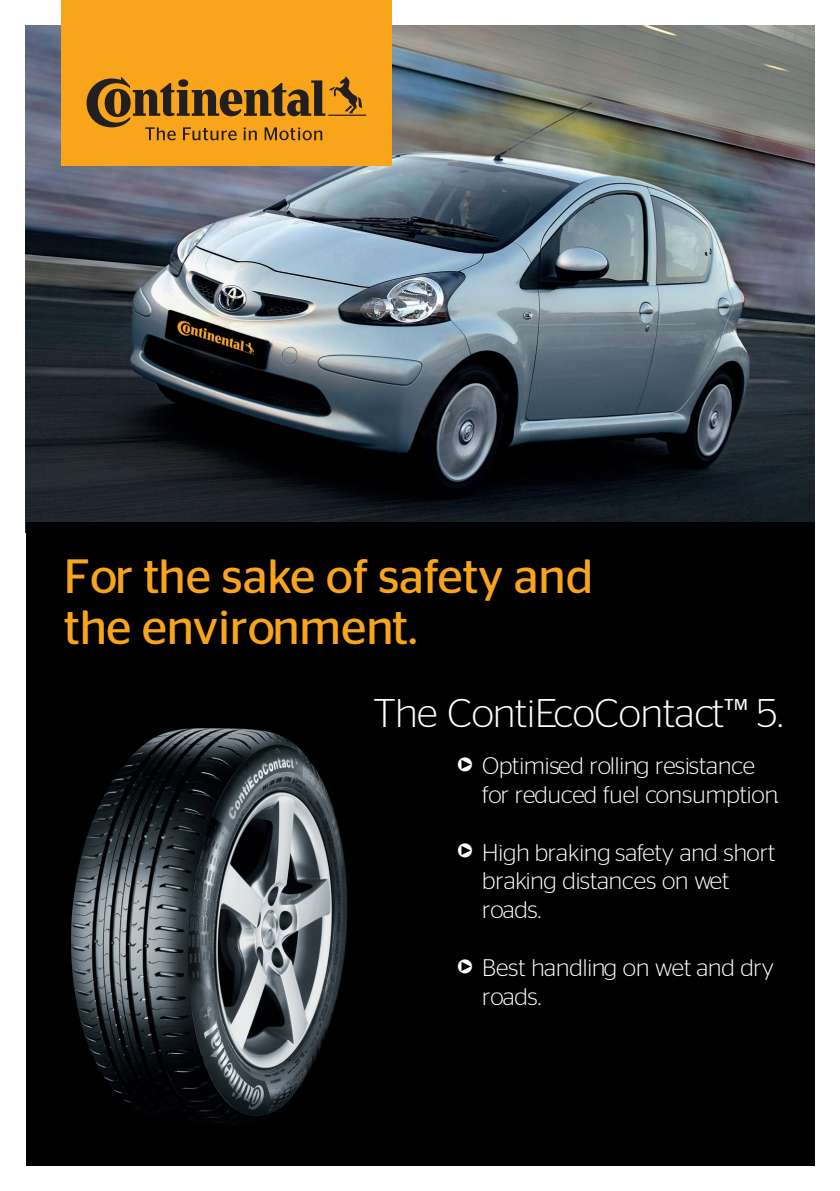
<style>
.page{position:relative;width:840px;height:1191px;background:#fff}
.page>*{position:absolute;margin:0;border:0;box-sizing:border-box;transform-origin:0 0}
.t1{font:48px/50.4px "Continental Stag Sans";color:#f9a51b}
.t2{font:300 40px "Continental Stag Sans";color:#fff}
.t3{font:300 24px/28.8px "Continental Stag Sans";color:#fff}
</style>
<div class="page">
<img style="left:26px;top:25px;width:788px;height:497px">
<div style="left:61px;top:0;width:330px;height:166px;background:#f9a51b"></div>
<svg style="left:86px;top:77px;width:280px;height:63px"></svg>
<div style="left:26px;top:522px;width:788px;height:643px;background:#000"></div>
<img style="left:71px;top:728px;width:277px;height:397px">
<svg style="left:191px;top:336px;width:55px;height:25px"></svg>
<h1 class="t1" style="left:64px;top:551px;width:530px">For the sake of safety and the environment.</h1>
<h2 class="t2" style="left:373px;top:690px;width:411px">The ContiEcoContact™ 5.</h2>
<p class="t3" style="left:482px;top:751px;width:298px">Optimised rolling resistance for reduced fuel consumption.</p>
<p class="t3" style="left:482px;top:837px;width:294px">High braking safety and short braking distances on wet roads.</p>
<p class="t3" style="left:482px;top:952px;width:293px">Best handling on wet and dry roads.</p>
</div>
